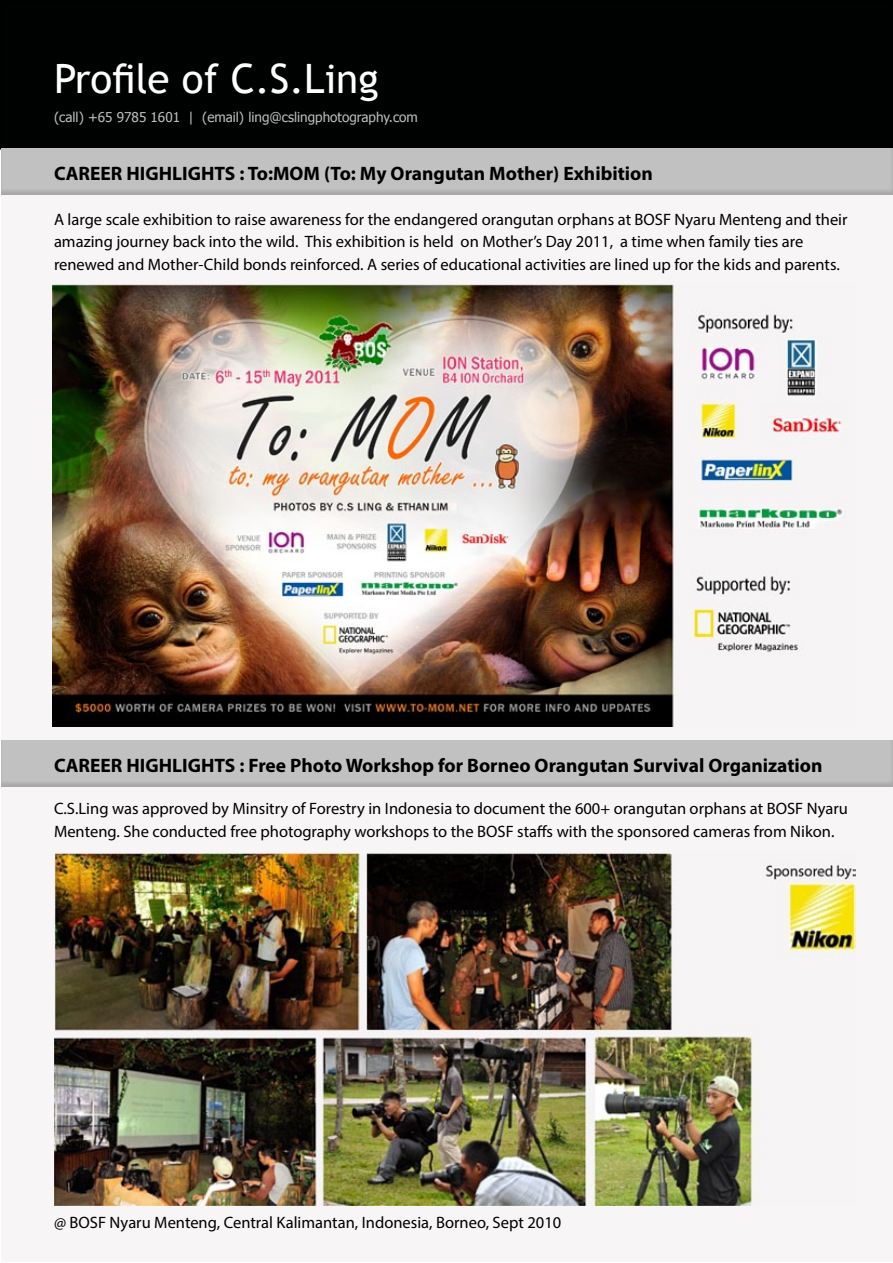
<style>
.page{position:relative;width:893px;height:1263px;background:#fff}
.page>*{position:absolute;margin:0;border:0;box-sizing:border-box;transform-origin:0 0}
.t1{font:40.5px "Trebuchet MS";color:#fff}
.t2{font:700 19.5px "Myriad Pro";color:#000}
.t3{font:16.5px/22.5px "Myriad Pro";color:#000}
.t4{font:13.5px "Tahoma";color:#bcbec0}
</style>
<div class="page">
<div style="left:1px;top:1px;width:891px;height:148px;background:#000101"></div>
<div style="left:0;top:0;width:893px;height:150px;border:2px solid #000"></div>
<div style="left:1px;top:150px;width:891px;height:1112px;background:#f7f5f5"></div>
<div style="left:0;top:148px;width:893px;height:48px;background:#000;opacity:.13"></div>
<div style="left:0;top:740px;width:893px;height:48px;background:#000;opacity:.13"></div>
<img style="left:52px;top:285px;width:790px;height:441px">
<img style="left:54px;top:853px;width:802px;height:353px">
<h1 class="t1" style="left:54px;top:55px;width:326px">Profile of C.S.Ling</h1>
<p class="t4" style="left:54px;top:108px;width:365px">(call) +65 9785 1601 | (email) ling@cslingphotography.com</p>
<p class="t2" style="left:54px;top:160px;width:600px">CAREER HIGHLIGHTS : To:MOM (To: My Orangutan Mother) Exhibition</p>
<p class="t3" style="left:54px;top:207px;width:795px">A large scale exhibition to raise awareness for the endangered orangutan orphans at BOSF Nyaru Menteng and their amazing journey back into the wild. This exhibition is held on Mother’s Day 2011, a time when family ties are renewed and Mother-Child bonds reinforced. A series of educational activities are lined up for the kids and parents.</p>
<p class="t2" style="left:54px;top:752px;width:770px">CAREER HIGHLIGHTS : Free Photo Workshop for Borneo Orangutan Survival Organization</p>
<p class="t3" style="left:54px;top:797px;width:795px">C.S.Ling was approved by Minsitry of Forestry in Indonesia to document the 600+ orangutan orphans at BOSF Nyaru<br>Menteng. She conducted free photography workshops to the BOSF staffs with the sponsored cameras from Nikon.</p>
<p class="t3" style="left:54px;top:1210px;width:509px">@ BOSF Nyaru Menteng, Central Kalimantan, Indonesia, Borneo, Sept 2010</p>
</div>
